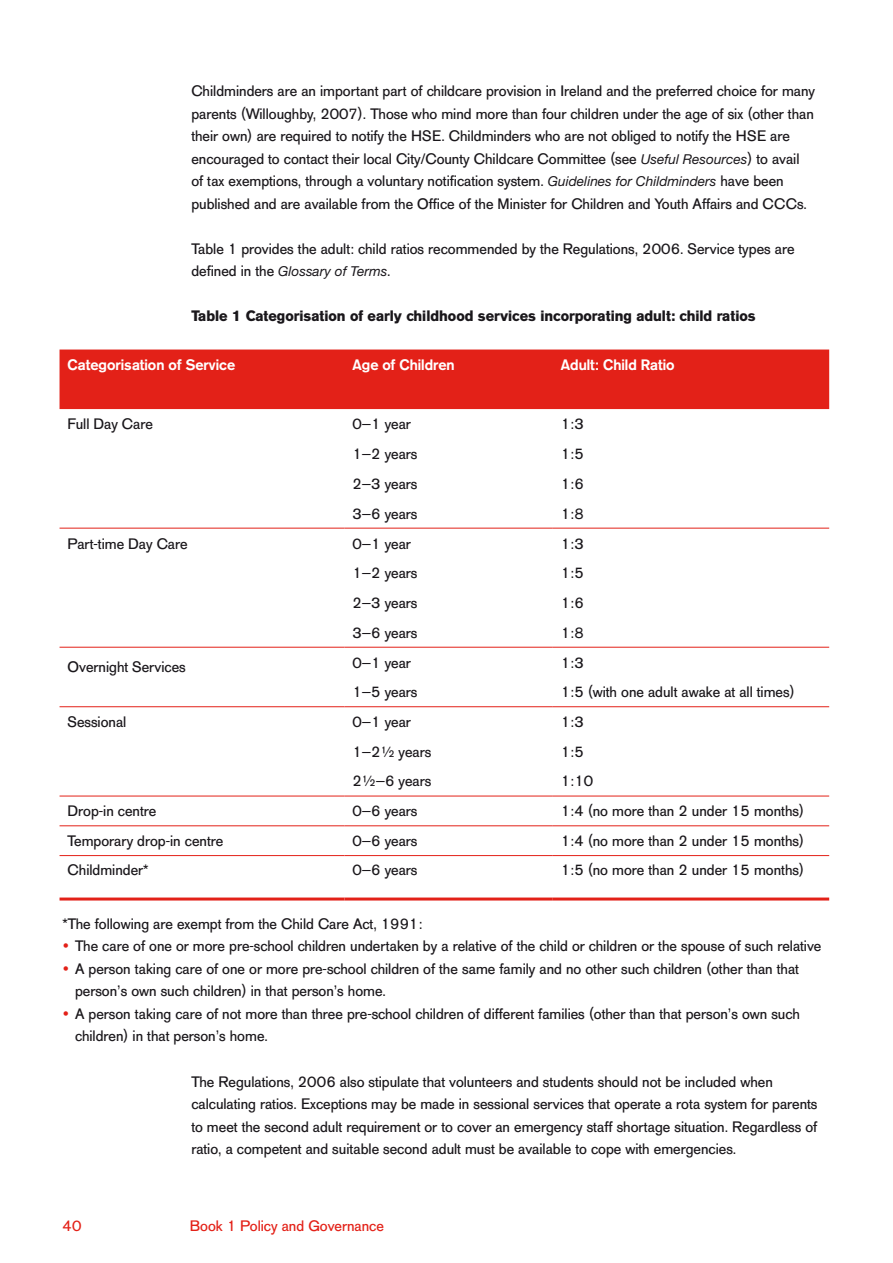
<style>
.page{position:relative;width:893px;height:1263px;background:#fff}
.page>*{position:absolute;margin:0;border:0;box-sizing:border-box;transform-origin:0 0}
.t1{font:15px/22.5px "AG Old Face";color:#1a171b}
.t2{font:700 15px "AG Old Face";color:#1a171b}
.t3{font:500 15px "AG Old Face";color:#fff}
.t4{font:15px "AG Old Face";color:#e32118}
.t5{font:italic 13.65px "Helvetica Neue";color:#1a171b}
.s1{font-family:"Helvetica Neue";font-style:italic;font-size:13.65px}
.s2{font-family:"AG Old Face";font-style:normal;font-size:15px}
.s3{color:#e32118}
</style>
<div class="page">
<div style="left:60px;top:349px;width:769px;height:60px;background:#e32118"></div>
<hr style="left:60px;top:528px;width:284px;height:1px;background:#e32118">
<hr style="left:344px;top:528px;width:209px;height:1px;background:#e32118">
<hr style="left:553px;top:528px;width:276px;height:1px;background:#e32118">
<hr style="left:60px;top:647px;width:284px;height:1px;background:#e32118">
<hr style="left:344px;top:647px;width:209px;height:1px;background:#e32118">
<hr style="left:553px;top:647px;width:276px;height:1px;background:#e32118">
<hr style="left:60px;top:706px;width:284px;height:1px;background:#e32118">
<hr style="left:344px;top:706px;width:209px;height:1px;background:#e32118">
<hr style="left:553px;top:706px;width:276px;height:1px;background:#e32118">
<hr style="left:60px;top:796px;width:284px;height:1px;background:#e32118">
<hr style="left:344px;top:796px;width:209px;height:1px;background:#e32118">
<hr style="left:553px;top:796px;width:276px;height:1px;background:#e32118">
<hr style="left:60px;top:855px;width:284px;height:1px;background:#e32118">
<hr style="left:344px;top:855px;width:209px;height:1px;background:#e32118">
<hr style="left:553px;top:855px;width:276px;height:1px;background:#e32118">
<hr style="left:60px;top:825px;width:284px;height:1px;background:#e32118">
<hr style="left:344px;top:825px;width:209px;height:1px;background:#e32118">
<hr style="left:553px;top:825px;width:276px;height:1px;background:#e32118">
<hr style="left:60px;top:897px;width:284px;height:3px;background:#e32118">
<hr style="left:344px;top:897px;width:209px;height:3px;background:#e32118">
<hr style="left:553px;top:897px;width:276px;height:3px;background:#e32118">
<p class="t1" style="left:191px;top:80px;width:625px">Childminders are an important part of childcare provision in Ireland and the preferred choice for many parents (Willoughby, 2007). Those who mind more than four children under the age of six (other than their own) are required to notify the HSE. Childminders who are not obliged to notify the HSE are encouraged to contact their local City/County Childcare Committee (see <span class="s1">Useful Resources</span>) to avail of tax exemptions, through a voluntary notification system. <span class="s1">Guidelines for Childminders</span> have been published and are available from the Office of the Minister for Children and Youth Affairs and CCCs.</p>
<p class="t1" style="left:191px;top:237px;width:605px">Table 1 provides the adult: child ratios recommended by the Regulations, 2 006. Service types are</p>
<p class="t5" style="left:191px;top:263px;width:201px"><span class="s2">defined in the</span> Glossary of Terms<span class="s2">.</span></p>
<p class="t2" style="left:191px;top:307px;width:566px">Table 1 Categorisation of early childhood services incorporating adult: child ratios</p>
<p class="t3" style="left:68px;top:356px;width:169px">Categorisation of Service</p>
<p class="t3" style="left:353px;top:356px;width:104px">Age of Children</p>
<p class="t3" style="left:561px;top:356px;width:115px">Adult: Child Ratio</p>
<p class="t1" style="left:68px;top:413px;width:87px">Full Day Care</p>
<p class="t1" style="left:353px;top:413px;width:60px">0–1 year</p>
<p class="t1" style="left:561px;top:413px;width:24px">1:3</p>
<p class="t1" style="left:353px;top:443px;width:66px">1–2 years</p>
<p class="t1" style="left:561px;top:443px;width:24px">1:5</p>
<p class="t1" style="left:353px;top:473px;width:66px">2 –3 years</p>
<p class="t1" style="left:561px;top:473px;width:24px">1:6</p>
<p class="t1" style="left:353px;top:502px;width:66px">3–6 years</p>
<p class="t1" style="left:561px;top:502px;width:24px">1:8</p>
<p class="t1" style="left:68px;top:532px;width:122px">Part-time Day Care</p>
<p class="t1" style="left:353px;top:532px;width:60px">0–1 year</p>
<p class="t1" style="left:561px;top:532px;width:24px">1:3</p>
<p class="t1" style="left:353px;top:562px;width:66px">1–2 years</p>
<p class="t1" style="left:561px;top:562px;width:24px">1:5</p>
<p class="t1" style="left:353px;top:592px;width:66px">2 –3 years</p>
<p class="t1" style="left:561px;top:592px;width:24px">1:6</p>
<p class="t1" style="left:353px;top:621px;width:66px">3–6 years</p>
<p class="t1" style="left:561px;top:621px;width:24px">1:8</p>
<p class="t1" style="left:68px;top:656px;width:120px">Overnight Services</p>
<p class="t1" style="left:353px;top:652px;width:60px">0–1 year</p>
<p class="t1" style="left:561px;top:652px;width:24px">1:3</p>
<p class="t1" style="left:353px;top:681px;width:66px">1–5 years</p>
<p class="t1" style="left:561px;top:681px;width:235px">1:5 (with one adult awake at all times)</p>
<p class="t1" style="left:68px;top:711px;width:60px">Sessional</p>
<p class="t1" style="left:353px;top:711px;width:60px">0–1 year</p>
<p class="t1" style="left:561px;top:711px;width:24px">1:3</p>
<p class="t1" style="left:353px;top:741px;width:80px">1–2 ½ years</p>
<p class="t1" style="left:561px;top:741px;width:24px">1:5</p>
<p class="t1" style="left:353px;top:770px;width:80px">2 ½–6 years</p>
<p class="t1" style="left:561px;top:770px;width:34px">1:10</p>
<p class="t1" style="left:68px;top:800px;width:90px">Drop-in centre</p>
<p class="t1" style="left:353px;top:800px;width:66px">0–6 years</p>
<p class="t1" style="left:561px;top:800px;width:245px">1:4 (no more than 2 under 15 months)</p>
<p class="t1" style="left:68px;top:830px;width:157px">Temporary drop-in centre</p>
<p class="t1" style="left:353px;top:830px;width:66px">0–6 years</p>
<p class="t1" style="left:561px;top:830px;width:245px">1:4 (no more than 2 under 15 months)</p>
<p class="t1" style="left:68px;top:859px;width:82px">Childminder*</p>
<p class="t1" style="left:353px;top:859px;width:66px">0–6 years</p>
<p class="t1" style="left:561px;top:859px;width:245px">1:5 (no more than 2 under 15 months)</p>
<p class="t1" style="left:62px;top:913px;width:362px">*The following are exempt from the Child Care Act, 1991:</p>
<p class="t1" style="left:62px;top:935px;width:761px"><span class="s3">✓</span> The care of one or more pre-school children undertaken by a relative of the child or children or the spouse of such relative</p>
<p class="t1" style="left:75px;top:958px;width:725px;text-indent:-13px"><span class="s3">✓</span> A person taking care of one or more pre-school children of the same family and no other such children (other than that person’s own such children) in that person’s home.</p>
<p class="t1" style="left:75px;top:1003px;width:726px;text-indent:-13px"><span class="s3">✓</span> A person taking care of not more than three pre-school children of different families (other than that person’s own such children) in that person’s home.</p>
<p class="t1" style="left:191px;top:1070px;width:628px">The Regulations, 2006 also stipulate that volunteers and students should not be included when calculating ratios. Exceptions may be made in sessional services that operate a rota system for parents to meet the second adult requirement or to cover an emergency staff shortage situation. Regardless of ratio, a competent and suitable second adult must be available to cope with emergencies.</p>
<p class="t4" style="left:62px;top:1217px;width:21px">40</p>
<p class="t4" style="left:190px;top:1217px;width:196px">Book 1 Policy and Governance</p>
</div>
